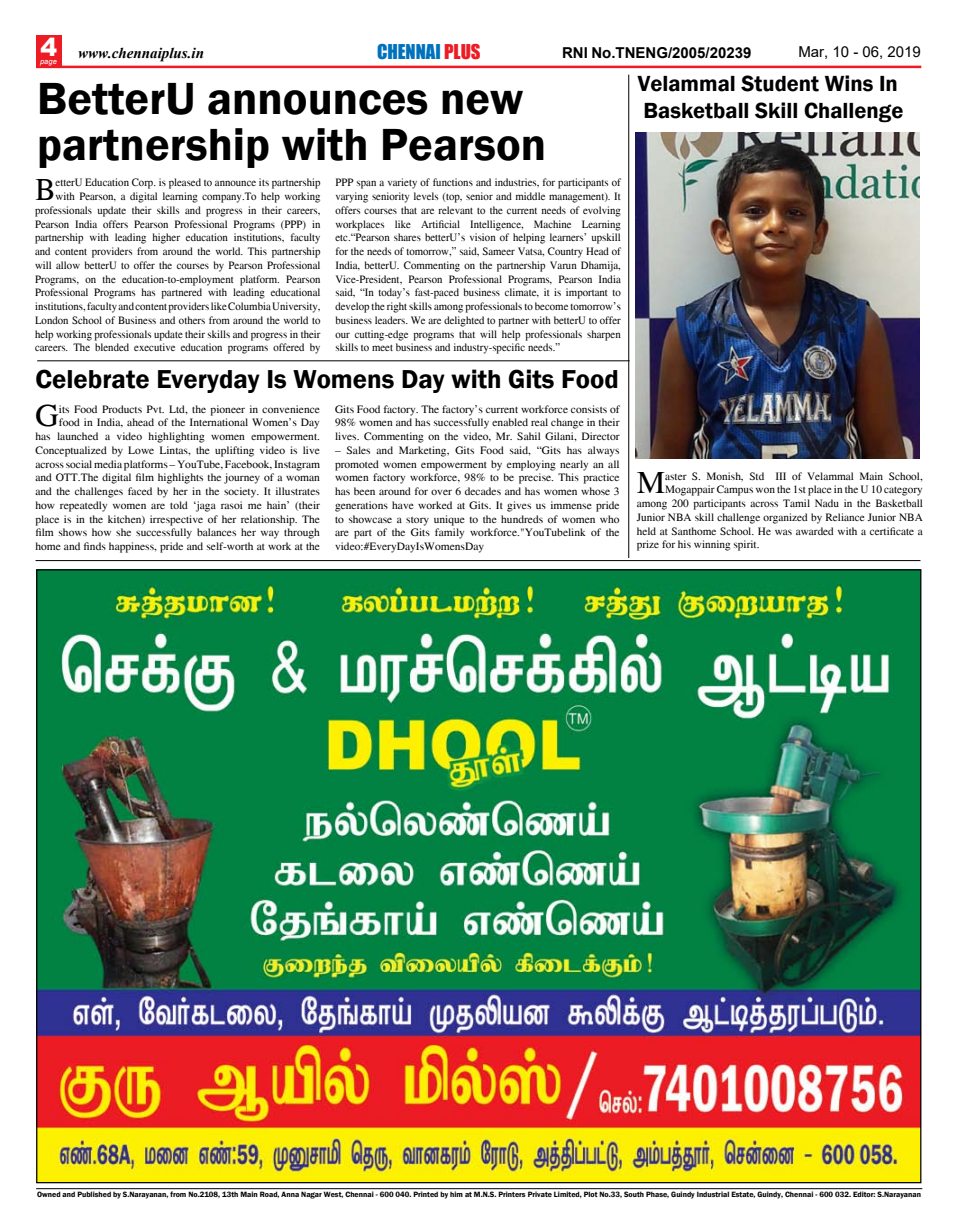
<style>
.page{position:relative;width:957px;height:1223px;background:#fff}
.page>*{position:absolute;margin:0;border:0;box-sizing:border-box;transform-origin:0 0}
.t1{font:600 46.25px/46.2px "Franklin Gothic";color:#000}
.t2{font:32px "Times S";color:#000}
.t3{font:32px "Times S";color:#000;scale:.96 1}
.t4{font:600 26.62px "Franklin Gothic";color:#000}
.t5{font:600 22.5px/27.5px "Franklin Gothic";color:#000}
.t6{font:18.75px "Impact";color:#0071bc}
.t7{font:700 15px "Arial";color:#000}
.t8{font:italic 700 15px "Times New Roman";color:#000}
.t9{font:15px "Arial";color:#000}
.t10{font:11.25px/13.8px "Times S";color:#000;text-align:right;scale:.96 1}
.t11{font:11.25px/13.8px "Times S";color:#000;text-align:justify}
.t12{font:600 7.88px "Franklin Gothic";color:#000}
.t13{font:italic 7.5px "Arial";color:#fff}
.s1{font-family:"Arial";font-weight:900;font-style:normal;font-size:25px;color:#fff}
.s2{color:#ed1c24}
</style>
<div class="page">
<hr style="left:36px;top:66px;width:885px;height:2px;background:#ed1c24">
<div style="left:36px;top:35px;width:26px;height:33px;background:#ed1c24"></div>
<hr style="left:36px;top:1188px;width:886px;height:1px;background:#000">
<img style="left:38px;top:571px;width:881px;height:610px">
<hr style="left:36px;top:560px;width:884px;height:1px;background:#000">
<img style="left:635px;top:132px;width:285px;height:327px">
<hr style="left:628px;top:75px;width:1px;height:483px;background:#000">
<hr style="left:37px;top:360px;width:592px;height:1px;background:#000">
<h3 class="t8" style="left:41px;top:42px;width:165px"><span class="s1">4</span> www.chennaiplus.in</h3>
<h3 class="t6" style="left:377px;top:37px;width:105px">CHENNAI <span class="s2">PLUS</span></h3>
<h3 class="t7" style="left:562px;top:42px;width:191px">RNI No.TNENG/2005/20239</h3>
<h3 class="t9" style="left:798px;top:41px;width:124px">Mar, 10 - 06, 2019</h3>
<p class="t13" style="left:40px;top:57px;width:18px">page</p>
<h1 class="t1" style="left:37px;top:76px;width:510px">BetterU announces new partnership with Pearson</h1>
<p class="t10" style="left:35px;top:176px;width:299px">etterU Education Corp. is pleased to announce its partnership with Pearson, a digital learning company.To help working professionals update their skills and progress in their careers, Pearson India offers Pearson Professional Programs (PPP) in partnership with leading higher education institutions, faculty and content providers from around the world. This partnership will allow betterU to offer the courses by Pearson Professional Programs, on the education-to-employment platform. Pearson Professional Programs has partnered with leading educational institutions, faculty and content providers like Columbia University, London School of Business and others from around the world to help working professionals update their skills and progress in their careers. The blended executive education programs offered by</p>
<p class="t10" style="left:335px;top:176px;width:299px;text-align:justify">PPP span a variety of functions and industries, for participants of varying seniority levels (top, senior and middle management). It offers courses that are relevant to the current needs of evolving workplaces like Artificial Intelligence, Machine Learning etc.“Pearson shares betterU’s vision of helping learners’ upskill for the needs of tomorrow,” said, Sameer Vatsa, Country Head of India, betterU. Commenting on the partnership Varun Dhamija, Vice-President, Pearson Professional Programs, Pearson India said, “In today’s fast-paced business climate, it is important to develop the right skills among professionals to become tomorrow’s business leaders. We are delighted to partner with betterU to offer our cutting-edge programs that will help professionals sharpen skills to meet business and industry-specific needs.”</p>
<h2 class="t3" style="left:35px;top:170px;width:23px">B</h2>
<h3 class="t4" style="left:36px;top:363px;width:585px">Celebrate Everyday Is Womens Day with Gits Food</h3>
<h2 class="t2" style="left:35px;top:396px;width:25px">G</h2>
<p class="t11" style="left:35px;top:402px;width:286px;text-align:right">its Food Products Pvt. Ltd, the pioneer in convenience food in India, ahead of the International Women’s Day<br>has launched a video highlighting women empowerment.<br>Conceptualized by Lowe Lintas, the uplifting video is live across social media platforms – YouTube, Facebook, Instagram and OTT.The digital film highlights the journey of a woman and the challenges faced by her in the society. It illustrates how repeatedly women are told ‘jaga rasoi me hain’ (their place is in the kitchen) irrespective of her relationship. The film shows how she successfully balances her way through home and finds happiness, pride and self-worth at work at the</p>
<p class="t11" style="left:335px;top:402px;width:286px">Gits Food factory. The factory’s current workforce consists of 98% women and has successfully enabled real change in their lives. Commenting on the video, Mr. Sahil Gilani, Director</p>
<p class="t11" style="left:335px;top:443px;width:286px">– Sales and Marketing, Gits Food said, “Gits has always promoted women empowerment by employing nearly an all women factory workforce, 98% to be precise. This practice has been around for over 6 decades and has women whose 3 generations have worked at Gits. It gives us immense pride to showcase a story unique to the hundreds of women who are part of the Gits family workforce."YouTubelink of the video:#EveryDayIsWomensDay</p>
<h3 class="t5" style="left:638px;top:70px;width:267px">Velammal Student Wins In<br>Basketball Skill Challenge</h3>
<h2 class="t2" style="left:637px;top:463px;width:30px">M</h2>
<p class="t11" style="left:665px;top:469px;width:259px">aster S. Monish, Std III of Velammal Main School,</p>
<p class="t11" style="left:665px;top:483px;width:259px">Mogappair Campus won the 1st place in the U 10 category</p>
<p class="t11" style="left:637px;top:496px;width:288px">among 200 participants across Tamil Nadu in the Basketball</p>
<p class="t11" style="left:637px;top:510px;width:288px">Junior NBA skill challenge organized by Reliance Junior NBA</p>
<p class="t11" style="left:637px;top:524px;width:288px">held at Santhome School. He was awarded with a certificate a</p>
<p class="t11" style="left:637px;top:538px;width:124px">prize for his winning spirit.</p>
<p class="t12" style="left:37px;top:1189px;width:885px">Owned and Published by S.Narayanan, from No.2108, 13th Main Road, Anna Nagar West, Chennai - 600 040. Printed by him at M.N.S. Printers Private Limited, Plot No.33, South Phase, Guindy Industrial Estate, Guindy, Chennai - 600 032. Editor: S.Narayanan</p>
</div>
